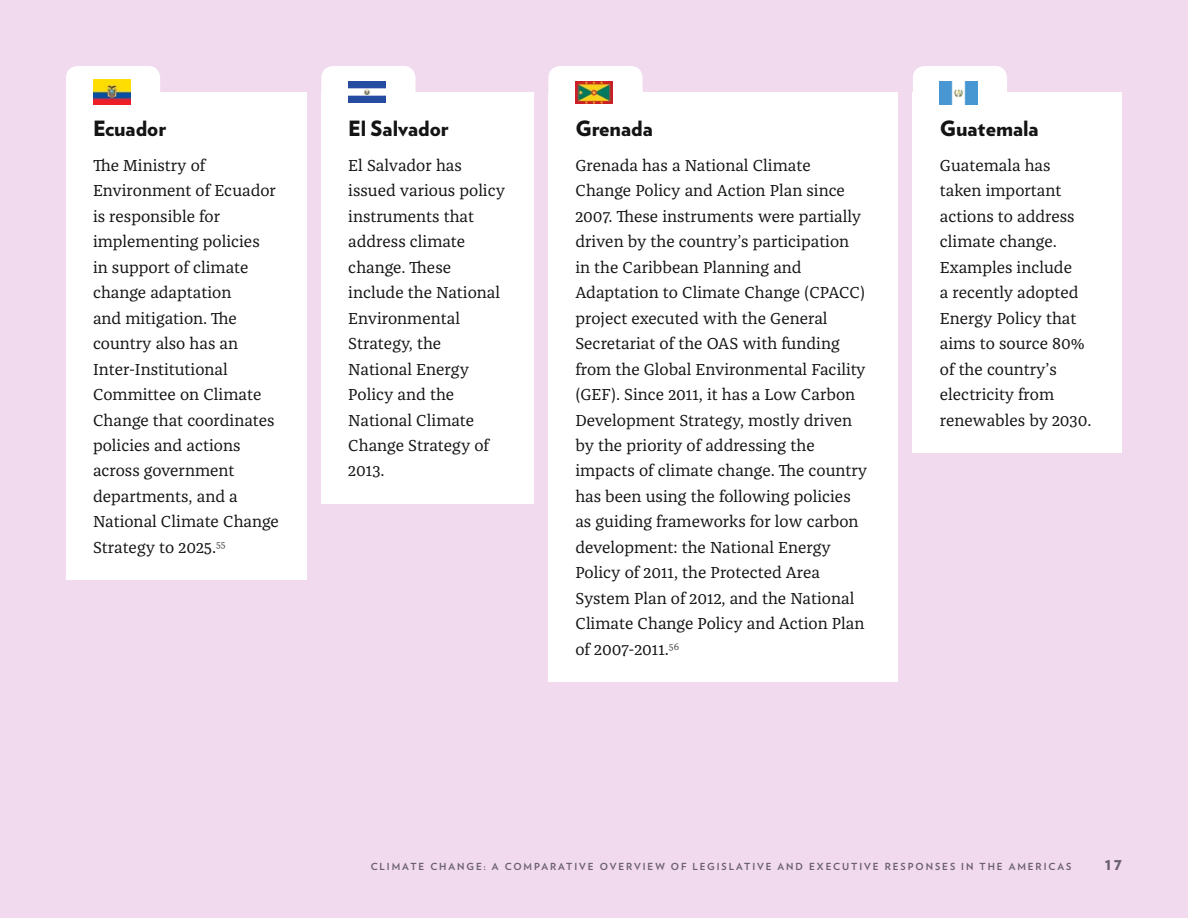
<style>
.page{position:relative;width:1188px;height:918px;background:#f1d9ee}
.page>*{position:absolute;margin:0;border:0;box-sizing:border-box;transform-origin:0 0}
.t1{font:900 21px "Verlag";color:#141414}
.t2{font:16.5px/25.5px "Franziska Pro";color:#141414}
.t3{font:900 13.5px "Verlag";color:#707174}
.t4{font:700 9.75px "Verlag";letter-spacing:.2em;color:#707174}
</style>
<div class="page">
<div style="left:548px;top:92px;width:350px;height:590px;background:#fff"></div>
<div style="left:913px;top:92px;width:209px;height:361px;background:#fff"></div>
<div style="left:548px;top:66px;width:95px;height:43px;background:#fff;border-radius:12px"></div>
<div style="left:913px;top:66px;width:94px;height:43px;background:#fff;border-radius:12px"></div>
<img style="left:575px;top:81px;width:38px;height:23px">
<img style="left:940px;top:81px;width:37px;height:24px">
<div style="left:321px;top:92px;width:212px;height:412px;background:#fff"></div>
<div style="left:321px;top:66px;width:94px;height:43px;background:#fff;border-radius:12px"></div>
<img style="left:348px;top:81px;width:38px;height:21px">
<div style="left:66px;top:92px;width:240px;height:488px;background:#fff"></div>
<div style="left:66px;top:66px;width:94px;height:43px;background:#fff;border-radius:12px"></div>
<img style="left:93px;top:80px;width:37px;height:25px">
<p class="t1" style="left:93px;top:111px;width:75px">Ecuador</p>
<p class="t2" style="left:93px;top:152px;width:187px">The Ministry of<br>Environment of Ecuador is responsible for implementing policies<br>in support of climate change adaptation<br>and mitigation. The country also has an<br>Inter-Institutional<br>Committee on Climate<br>Change that coordinates policies and actions across government departments, and a<br>National Climate Change<br>Strategy to 2025.<sup>55</sup></p>
<p class="t1" style="left:348px;top:111px;width:102px">El Salvador</p>
<p class="t2" style="left:348px;top:152px;width:158px">El Salvador has issued various policy instruments that address climate change. These include the National<br>Environmental<br>Strategy, the<br>National Energy<br>Policy and the<br>National Climate<br>Change Strategy of<br>2013.</p>
<p class="t1" style="left:575px;top:111px;width:79px">Grenada</p>
<p class="t2" style="left:575px;top:152px;width:293px">Grenada has a National Climate Change Policy and Action Plan since 2007. These instruments were partially driven by the country’s participation in the Caribbean Planning and Adaptation to Climate Change (CPACC) project executed with the General Secretariat of the OAS with funding from the Global Environmental Facility (GEF). Since 2011, it has a Low Carbon Development Strategy, mostly driven by the priority of addressing the impacts of climate change. The country has been using the following policies as guiding frameworks for low carbon development: the National Energy Policy of 2011, the Protected Area System Plan of 2012, and the National Climate Change Policy and Action Plan of 2007-2011.<sup>56</sup></p>
<p class="t1" style="left:940px;top:111px;width:100px">Guatemala</p>
<p class="t2" style="left:940px;top:152px;width:153px">Guatemala has taken important actions to address climate change.<br>Examples include<br>a recently adopted<br>Energy Policy that aims to source 80% of the country’s electricity from renewables by 2030.</p>
<p class="t4" style="left:371px;top:859px;width:702px">CLIMATE CHANGE: A COMPARATIVE OVERVIEW OF LEGISLATIVE AND EXECUTIVE RESPONSES IN THE AMERICAS</p>
<p class="t3" style="left:1105px;top:854px;width:19px">17</p>
</div>
